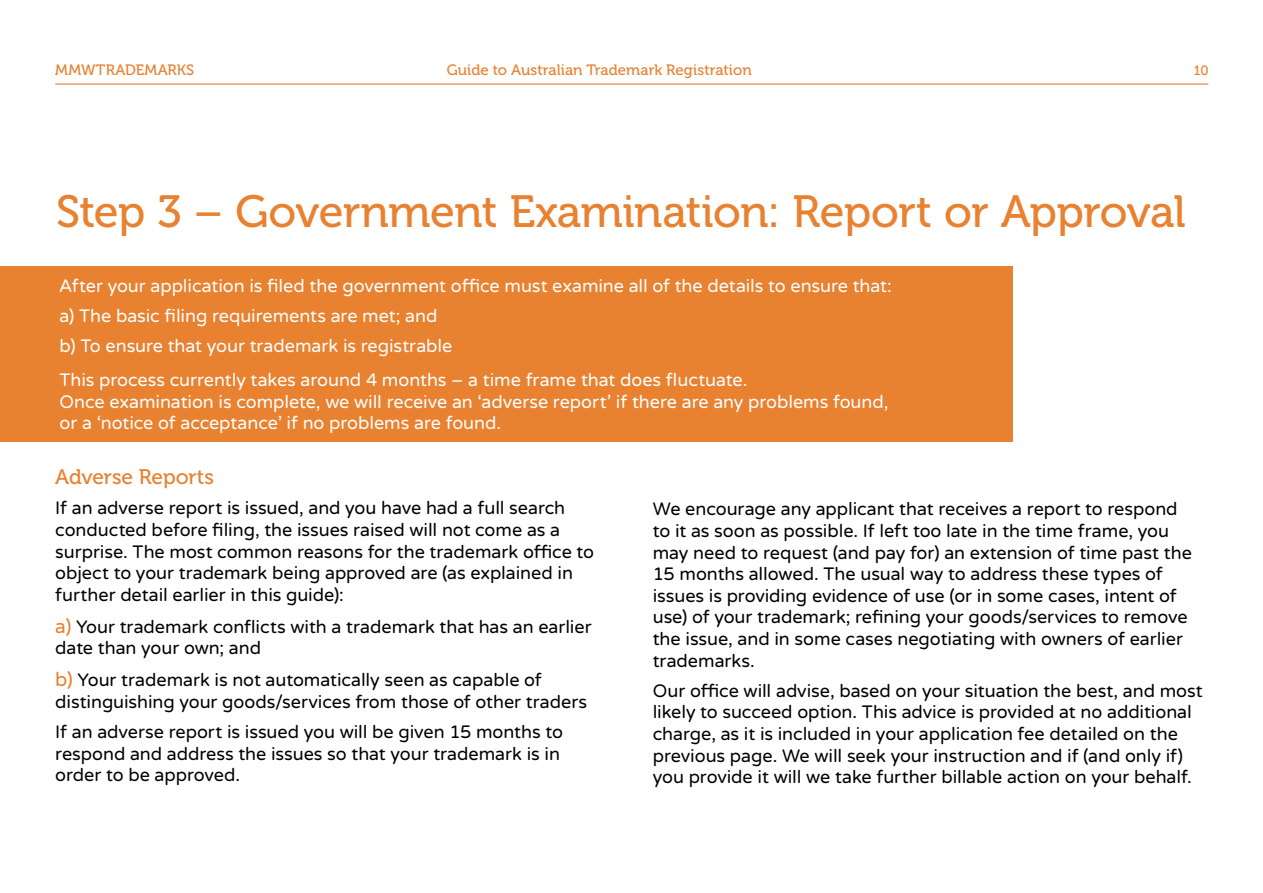
<style>
.page{position:relative;width:1263px;height:893px;background:#fff}
.page>*{position:absolute;margin:0;border:0;box-sizing:border-box;transform-origin:0 0}
.t1{font:45px "Museo 500";letter-spacing:-.01em;color:#e88130}
.t2{font:21px "Museo 500";letter-spacing:-.005em;color:#e88130}
.t3{font:18px/21.6px "Varela Round";letter-spacing:-.005em;color:#000}
.t4{font:18px/30.2px "Varela Round";letter-spacing:-.005em;color:#fff}
.t5{font:15px "Museo 500";letter-spacing:.005em;color:#e88130}
.t6{font:13.5px "Museo 500";color:#e88130}
.s1{font-size:19.5px;color:#e88130}
</style>
<div class="page">
<hr style="left:55px;top:84px;width:1153px;height:1px;background:#e88130">
<div style="left:0;top:267px;width:1012px;height:175px;background:#e88130"></div>
<p class="t5" style="left:55px;top:62px;width:140px">MMWTRADEMARKS</p>
<p class="t5" style="left:447px;top:62px;width:306px">Guide to Australian Trademark Registration</p>
<p class="t6" style="left:1194px;top:63px;width:16px">10</p>
<h1 class="t1" style="left:56px;top:187px;width:1131px">Step 3 – Government Examination: Report or Approval</h1>
<p class="t4" style="left:60px;top:271px;width:834px">After your application is filed the government office must examine all of the details to ensure that: a) The basic filing requirements are met; and<br>b) To ensure that your trademark is registrable</p>
<p class="t4" style="left:60px;top:370px;width:830px;line-height:21.6px">This process currently takes around 4 months – a time frame that does fluctuate.<br>Once examination is complete, we will receive an ‘adverse report’ if there are any problems found, or a ‘notice of acceptance’ if no problems are found.</p>
<p class="t2" style="left:55px;top:466px;width:160px">Adverse Reports</p>
<p class="t3" style="left:55px;top:498px;width:540px">If an adverse report is issued, and you have had a full search conducted before filing, the issues raised will not come as a surprise. The most common reasons for the trademark office to object to your trademark being approved are (as explained in further detail earlier in this guide):</p>
<p class="t3" style="left:55px;top:616px;width:538px"><span class="s1">a)</span> Your trademark conflicts with a trademark that has an earlier date than your own; and</p>
<p class="t3" style="left:55px;top:670px;width:533px"><span class="s1">b)</span> Your trademark is not automatically seen as capable of distinguishing your goods/services from those of other traders</p>
<p class="t3" style="left:55px;top:721px;width:509px">If an adverse report is issued you will be given 15 months to respond and address the issues so that your trademark is in order to be approved.</p>
<p class="t3" style="left:653px;top:499px;width:541px">We encourage any applicant that receives a report to respond to it as soon as possible. If left too late in the time frame, you may need to request (and pay for) an extension of time past the 15 months allowed. The usual way to address these types of issues is providing evidence of use (or in some cases, intent of use) of your trademark; refining your goods/services to remove the issue, and in some cases negotiating with owners of earlier trademarks.</p>
<p class="t3" style="left:653px;top:680px;width:551px">Our office will advise, based on your situation the best, and most likely to succeed option. This advice is provided at no additional charge, as it is included in your application fee detailed on the previous page. We will seek your instruction and if (and only if) you provide it will we take further billable action on your behalf.</p>
</div>
